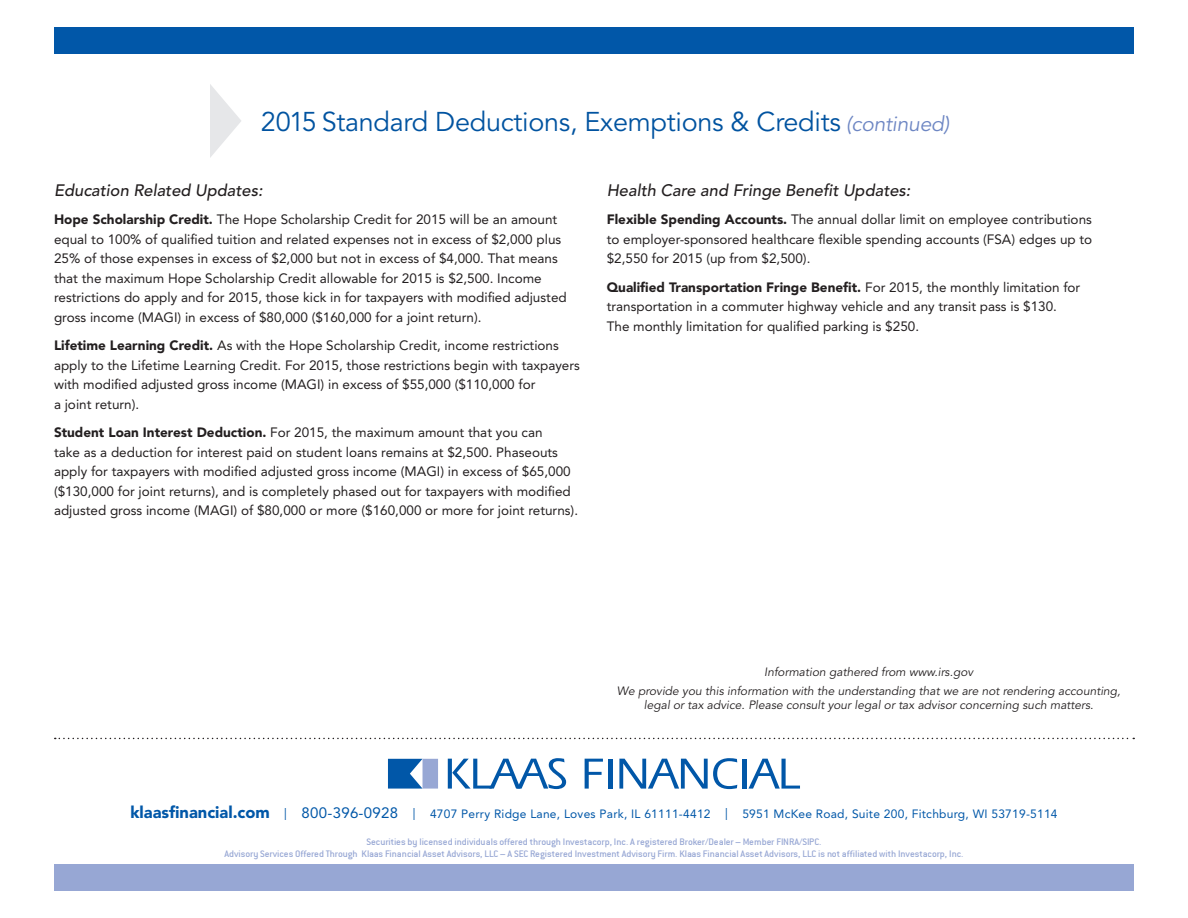
<style>
.page{position:relative;width:1188px;height:918px;background:#fff}
.page>*{position:absolute;margin:0;border:0;box-sizing:border-box;transform-origin:0 0}
.t1{font:27px "Avenir";letter-spacing:-.01em;color:#0153a0}
.Basic_BODY{font:italic 500 16.5px "Avenir";color:#231f20}
.Basic_BODY-2{font:13.5px/19.5px "Avenir";color:#231f20}
.t2{font:italic 12px/18.9px "Avenir";color:#231f20;text-align:center}
.t3{font:12px "Avenir";letter-spacing:.02em;color:#0157a8}
.t4{font:10.5px/12px "Conduit ITC";color:#97a7d4;text-align:center}
.s1{font-style:italic;font-size:21px;color:#6d86c3}
.s2{font-weight:900}
.s3{font-weight:900;font-size:16.5px}
.s4{font-size:15px}
</style>
<div class="page">
<div style="left:54px;top:864px;width:1080px;height:27px;background:#97a7d4"></div>
<svg style="left:448px;top:758px;width:118px;height:31px"></svg>
<svg style="left:585px;top:759px;width:18px;height:30px"></svg>
<div style="left:608px;top:759px;width:5px;height:30px;background:#0157a8"></div>
<svg style="left:619px;top:758px;width:118px;height:31px"></svg>
<hr style="left:743px;top:759px;width:4px;height:30px;background:#0157a8">
<svg style="left:748px;top:759px;width:52px;height:30px"></svg>
<svg style="left:388px;top:759px;width:50px;height:30px"></svg>
<svg style="left:55px;top:738px;width:1079px;height:1px"></svg>
<div style="left:54px;top:27px;width:1080px;height:27px;background:#0157a8"></div>
<svg style="left:210px;top:84px;width:31px;height:74px"></svg>
<p class="t1" style="left:261px;top:106px;width:690px">2015 Standard Deductions, Exemptions &amp; Credits <span class="s1">(continued)</span></p>
<p class="Basic_BODY" style="left:54px;top:181px;width:210px">Education Related Updates:</p>
<p class="Basic_BODY-2" style="left:54px;top:210px;width:514px"><span class="s2">Hope Scholarship Credit.</span> The Hope Scholarship Credit for 2015 will be an amount equal to 100% of qualified tuition and related expenses not in excess of $2,000 plus 25% of those expenses in excess of $2,000 but not in excess of $4,000. That means that the maximum Hope Scholarship Credit allowable for 2015 is $2,500. Income restrictions do apply and for 2015, those kick in for taxpayers with modified adjusted gross income (MAGI) in excess of $80,000 ($160,000 for a joint return).</p>
<p class="Basic_BODY-2" style="left:54px;top:336px;width:528px"><span class="s2">Lifetime Learning Credit.</span> As with the Hope Scholarship Credit, income restrictions apply to the Lifetime Learning Credit. For 2015, those restrictions begin with taxpayers with modified adjusted gross income (MAGI) in excess of $55,000 ($110,000 for<br>a joint return).</p>
<p class="Basic_BODY-2" style="left:54px;top:423px;width:526px"><span class="s2">Student Loan Interest Deduction.</span> For 2015, the maximum amount that you can<br>take as a deduction for interest paid on student loans remains at $2,500. Phaseouts apply for taxpayers with modified adjusted gross income (MAGI) in excess of $65,000 ($130,000 for joint returns), and is completely phased out for taxpayers with modified adjusted gross income (MAGI) of $80,000 or more ($160,000 or more for joint returns).</p>
<p class="Basic_BODY" style="left:607px;top:181px;width:305px">Health Care and Fringe Benefit Updates:</p>
<p class="Basic_BODY-2" style="left:607px;top:210px;width:487px;text-align:justify"><span class="s2">Flexible Spending Accounts.</span> The annual dollar limit on employee contributions to employer-sponsored healthcare flexible spending accounts (FSA) edges up to $2,550 for 2015 (up from $2,500).</p>
<p class="Basic_BODY-2" style="left:607px;top:277px;width:475px"><span class="s2">Qualified Transportation Fringe Benefit.</span> For 2015, the monthly limitation for transportation in a commuter highway vehicle and any transit pass is $130.<br>The monthly limitation for qualified parking is $250.</p>
<p class="t2" style="left:617px;top:663px;width:505px">Information gathered from www.irs.gov<br>We provide you this information with the understanding that we are not rendering accounting,</p>
<p class="t2" style="left:644px;top:696px;width:451px">legal or tax advice. Please consult your legal or tax advisor concerning such matters.</p>
<p class="t3" style="left:130px;top:807px;width:929px"><span class="s3">klaasfinancial.com</span> | <span class="s4">800-396-0928</span> | 4707 Perry Ridge Lane, Loves Park, IL 61111-4412 | 5951 McKee Road, Suite 200, Fitchburg, WI 53719-5114</p>
<p class="t4" style="left:224px;top:835px;width:741px">Securities by licensed individuals offered through Investacorp, Inc. A registered Broker/Dealer – Member FINRA/SIPC.<br>Advisory Services Offered Through Klaas Financial Asset Advisors, LLC – A SEC Registered Investment Advisory Firm. Klaas Financial Asset Advisors, LLC is not affiliated with Investacorp, Inc.</p>
</div>
